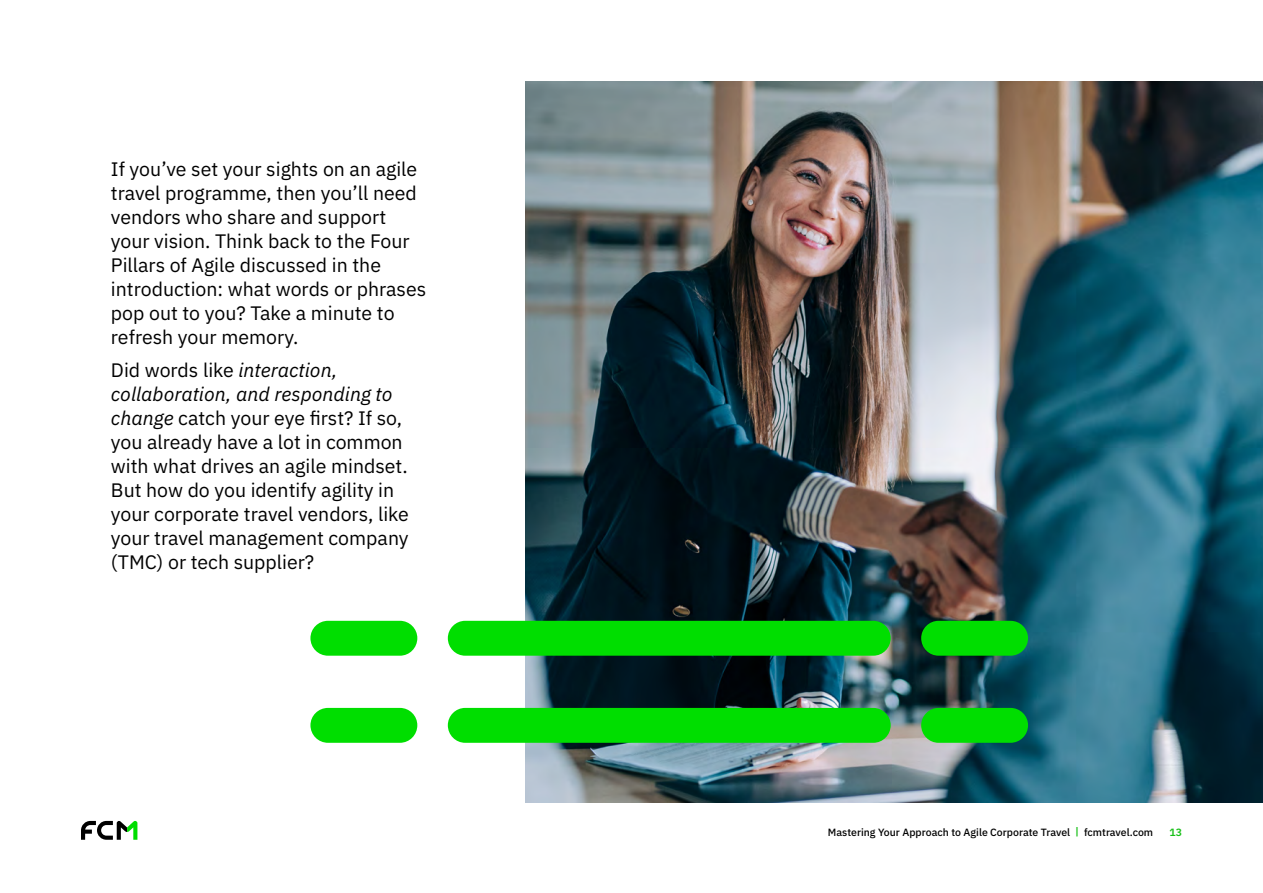
<style>
.page{position:relative;width:1263px;height:893px;background:#fff}
.page>*{position:absolute;margin:0;border:0;box-sizing:border-box;transform-origin:0 0}
.t1{font:19.5px/24px "IBM Plex Sans";color:#000}
.t2{font:500 10.5px "IBM Plex Sans";color:#000}
.t3{font:600 10.5px "IBM Plex Sans";color:#17bf17}
.s1{font-style:italic}
.s2{font-weight:600;color:#17bf17}
</style>
<div class="page">
<svg style="left:81px;top:821px;width:56px;height:19px"></svg>
<img style="left:525px;top:81px;width:738px;height:722px">
<svg style="left:310px;top:621px;width:718px;height:122px;fill:#00de06"></svg>
<p class="t1" style="left:111px;top:156px;width:317px">If you’ve set your sights on an agile travel programme, then you’ll need vendors who share and support your vision. Think back to the Four<br>Pillars of Agile discussed in the introduction: what words or phrases pop out to you? Take a minute to refresh your memory.</p>
<p class="t1" style="left:111px;top:356px;width:299px">Did words like <span class="s1">interaction, collaboration, and responding to change</span> catch your eye first? If so, you already have a lot in common with what drives an agile mindset.<br>But how do you identify agility in your corporate travel vendors, like your travel management company (TMC) or tech supplier?</p>
<p class="t2" style="left:828px;top:824px;width:327px">Mastering Your Approach to Agile Corporate Travel <span class="s2">|</span> fcmtravel.com</p>
<p class="t3" style="left:1169px;top:824px;width:14px">13</p>
</div>
